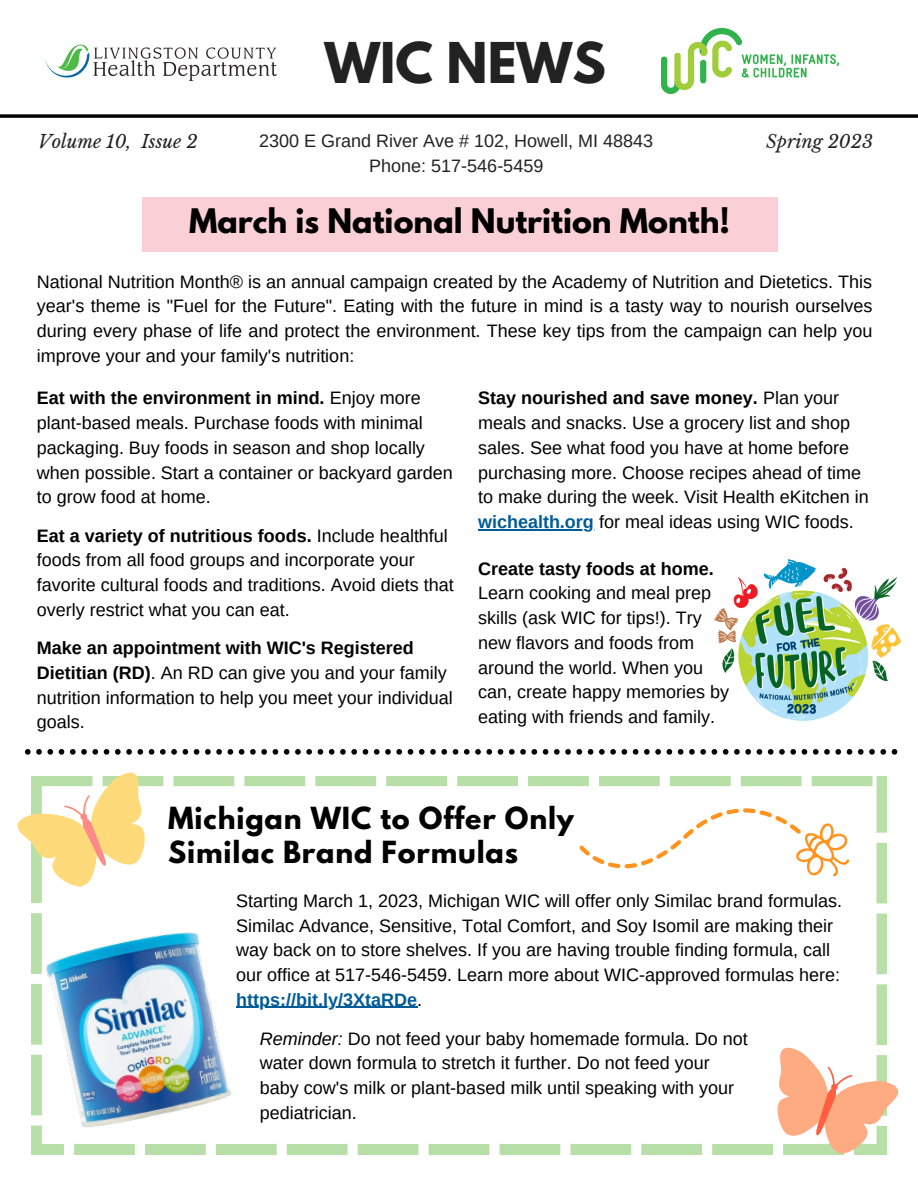
<style>
.page{position:relative;width:918px;height:1188px;background:#fff}
.page>*{position:absolute;margin:0;border:0;box-sizing:border-box;transform-origin:0 0}
.t1{font:700 49.8px "League Spartan";color:#222}
.t2{font:700 30px "League Spartan";color:#000}
.t3{font:700 27px/33.8px "League Spartan";letter-spacing:.03em;color:#000}
.t4{font:18px/24.8px "Arimo";color:#000}
.t5{font:18px "Arimo";color:#222}
.t6{font:italic 18px "Libre Baskerville";color:#222}
.t7{font:700 18px "Arimo";color:#000}
.s1{font-weight:700}
.s2{font-weight:700;color:#005b99}
.s3{font-style:italic}
</style>
<div class="page">
<svg style="left:0;top:114px;width:918px;height:4px;background:#212121"></svg>
<img style="left:46px;top:44px;width:230px;height:36px">
<svg style="left:25px;top:749px;width:872px;height:6px"></svg>
<div style="left:142px;top:197px;width:635px;height:54px;background:#fbcfd6"></div>
<svg style="left:32px;top:776px;width:855px;height:378px"></svg>
<svg style="left:755px;top:1045px;width:144px;height:110px"></svg>
<svg style="left:17px;top:772px;width:152px;height:129px"></svg>
<svg style="left:577px;top:802px;width:275px;height:78px"></svg>
<img style="left:31px;top:920px;width:218px;height:219px">
<img style="left:715px;top:559px;width:185px;height:161px">
<img style="left:662px;top:29px;width:176px;height:65px">
<hr style="left:478px;top:529px;width:116px;height:1px;background:#005b99">
<hr style="left:236px;top:1007px;width:181px;height:1px;background:#005b99">
<h1 class="t1" style="left:324px;top:38px;width:283px">WIC NEWS</h1>
<p class="t6" style="left:38px;top:130px;width:161px">Volume 10, Issue 2</p>
<p class="t5" style="left:259px;top:131px;width:395px">2300 E Grand River Ave # 102, Howell, MI 48843</p>
<p class="t6" style="left:766px;top:130px;width:108px">Spring 2023</p>
<p class="t5" style="left:369px;top:156px;width:176px">Phone: 517-546-5459</p>
<h2 class="t2" style="left:189px;top:206px;width:543px">March is National Nutrition Month!</h2>
<p class="t4" style="left:37px;top:269px;width:837px;text-align:justify">National Nutrition Month® is an annual campaign created by the Academy of Nutrition and Dietetics. This year's theme is "Fuel for the Future". Eating with the future in mind is a tasty way to nourish ourselves during every phase of life and protect the environment. These key tips from the campaign can help you improve your and your family's nutrition:</p>
<p class="t4" style="left:37px;top:386px;width:417px"><span class="s1">Eat with the environment in mind.</span> Enjoy more plant-based meals. Purchase foods with minimal packaging. Buy foods in season and shop locally when possible. Start a container or backyard garden to grow food at home.</p>
<p class="t4" style="left:37px;top:523px;width:418px"><span class="s1">Eat a variety of nutritious foods.</span> Include healthful foods from all food groups and incorporate your favorite cultural foods and traditions. Avoid diets that overly restrict what you can eat.</p>
<p class="t4" style="left:37px;top:635px;width:417px"><span class="s1">Make an appointment with WIC's Registered Dietitian (RD)</span>. An RD can give you and your family nutrition information to help you meet your individual goals.</p>
<p class="t4" style="left:478px;top:386px;width:392px"><span class="s1">Stay nourished and save money.</span> Plan your meals and snacks. Use a grocery list and shop sales. See what food you have at home before purchasing more. Choose recipes ahead of time to make during the week. Visit Health eKitchen in <span class="s2">wichealth.org</span> for meal ideas using WIC foods.</p>
<p class="t7" style="left:478px;top:558px;width:237px">Create tasty foods at home.</p>
<p class="t4" style="left:478px;top:581px;width:252px">Learn cooking and meal prep skills (ask WIC for tips!). Try new flavors and foods from around the world. When you can, create happy memories by eating with friends and family.</p>
<h3 class="t3" style="left:168px;top:805px;width:407px">Michigan WIC to Offer Only<br>Similac Brand Formulas</h3>
<p class="t4" style="left:236px;top:888px;width:607px">Starting March 1, 2023, Michigan WIC will offer only Similac brand formulas.<br>Similac Advance, Sensitive, Total Comfort, and Soy Isomil are making their way back on to store shelves. If you are having trouble finding formula, call our office at 517-546-5459. Learn more about WIC-approved formulas here: <span class="s2">https://bit.ly/3XtaRDe</span>.</p>
<p class="t4" style="left:260px;top:1026px;width:489px"><span class="s3">Reminder:</span> Do not feed your baby homemade formula. Do not water down formula to stretch it further. Do not feed your baby cow's milk or plant-based milk until speaking with your pediatrician.</p>
</div>
